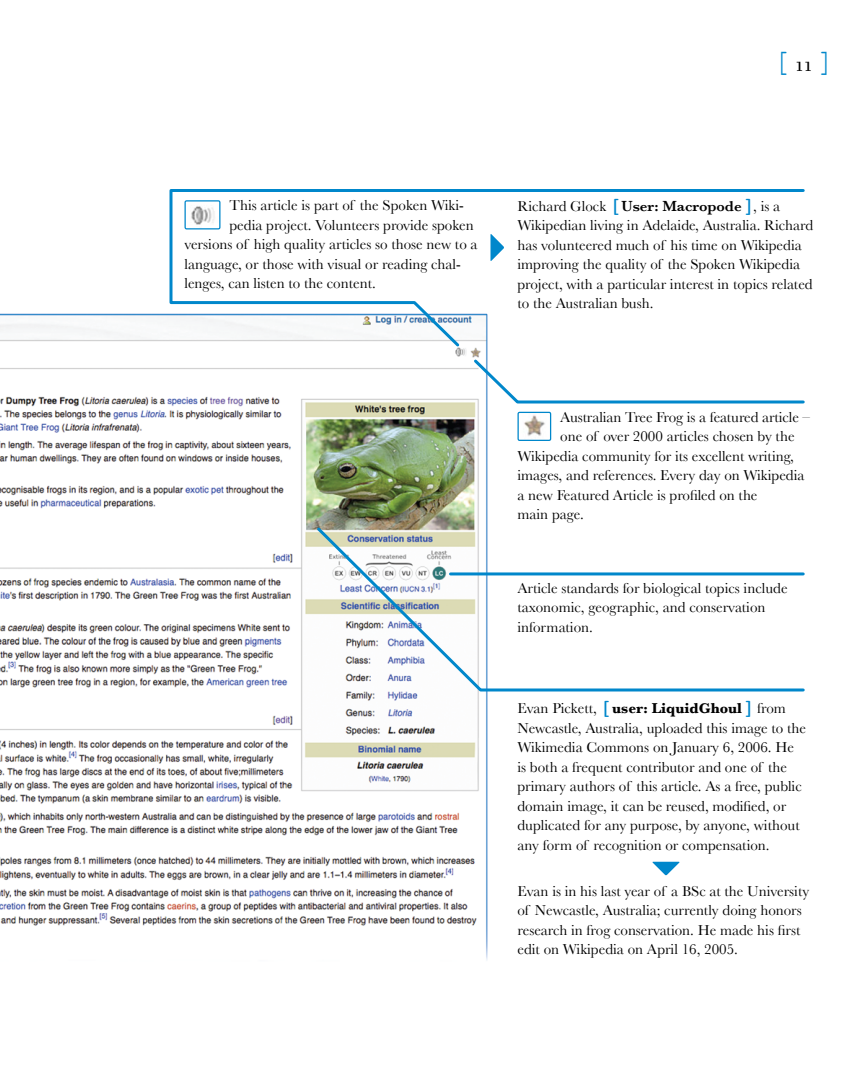
<style>
.page{position:relative;width:864px;height:1080px;background:#fff}
.page>*{position:absolute;margin:0;border:0;box-sizing:border-box;transform-origin:0 0}
.t1{font:31.5px "Courier New";color:#0087cb}
.t2{font:22.5px "Filosofia Small Caps";color:#000}
.t3{font:15px/19.5px "Baskerville";color:#000}
.s1{font-family:"Courier";font-size:21px;color:#0087cb}
.s2{font-weight:600}
.s3{font-weight:700}
</style>
<div class="page">
<img style="left:0;top:313px;width:488px;height:648px">
<img style="left:524px;top:415px;width:21px;height:21px">
<div style="left:517px;top:412px;width:34px;height:29px;border:1px solid #0087cb;border-radius:2px"></div>
<svg style="left:168px;top:189px;width:637px;height:160px"></svg>
<svg style="left:471px;top:357px;width:334px;height:48px"></svg>
<svg style="left:314px;top:525px;width:491px;height:168px"></svg>
<svg style="left:652px;top:862px;width:28px;height:14px"></svg>
<svg style="left:490px;top:233px;width:15px;height:29px"></svg>
<p class="t1" style="left:772px;top:42px;width:64px">[ ]</p>
<p class="t2" style="left:795px;top:52px;width:19px">11</p>
<p class="t3" style="left:229px;top:196px;width:236px">This article is part of the Spoken Wiki-</p>
<p class="t3" style="left:229px;top:215px;width:246px">pedia project. Volunteers provide spoken</p>
<p class="t3" style="left:184px;top:235px;width:295px">versions of high quality articles so those new to a</p>
<p class="t3" style="left:184px;top:254px;width:278px">language, or those with visual or reading chal-</p>
<p class="t3" style="left:184px;top:274px;width:193px">lenges, can listen to the content.</p>
<p class="t3" style="left:517px;top:196px;width:297px">Richard Glock <span class="s1">[</span><span class="s2">User: Macropode</span><span class="s1">]</span>, is a Wikipedian living in Adelaide, Australia. Richard has volunteered much of his time on Wikipedia improving the quality of the Spoken Wikipedia project, with a particular interest in topics related to the Australian bush.</p>
<p class="t3" style="left:560px;top:407px;width:251px">Australian Tree Frog is a featured article –</p>
<p class="t3" style="left:560px;top:427px;width:236px">one of over 2000 articles chosen by the</p>
<p class="t3" style="left:518px;top:446px;width:278px">Wikipedia community for its excellent writing,</p>
<p class="t3" style="left:518px;top:466px;width:289px">images, and references. Every day on Wikipedia</p>
<p class="t3" style="left:518px;top:485px;width:242px">a new Featured Article is profiled on the</p>
<p class="t3" style="left:518px;top:505px;width:68px">main page.</p>
<p class="t3" style="left:517px;top:578px;width:272px">Article standards for biological topics include taxonomic, geographic, and conservation information.</p>
<p class="t3" style="left:517px;top:699px;width:290px">Evan Pickett, <span class="s1">[</span><span class="s3">user: LiquidGhoul</span><span class="s1">]</span> from Newcastle, Australia, uploaded this image to the Wikimedia Commons on January 6, 2006. He is both a frequent contributor and one of the primary authors of this article. As a free, public domain image, it can be reused, modified, or duplicated for any purpose, by anyone, without any form of recognition or compensation.</p>
<p class="t3" style="left:517px;top:881px;width:293px">Evan is in his last year of a BSc at the University of Newcastle, Australia; currently doing honors research in frog conservation. He made his first edit on Wikipedia on April 16, 2005.</p>
</div>
